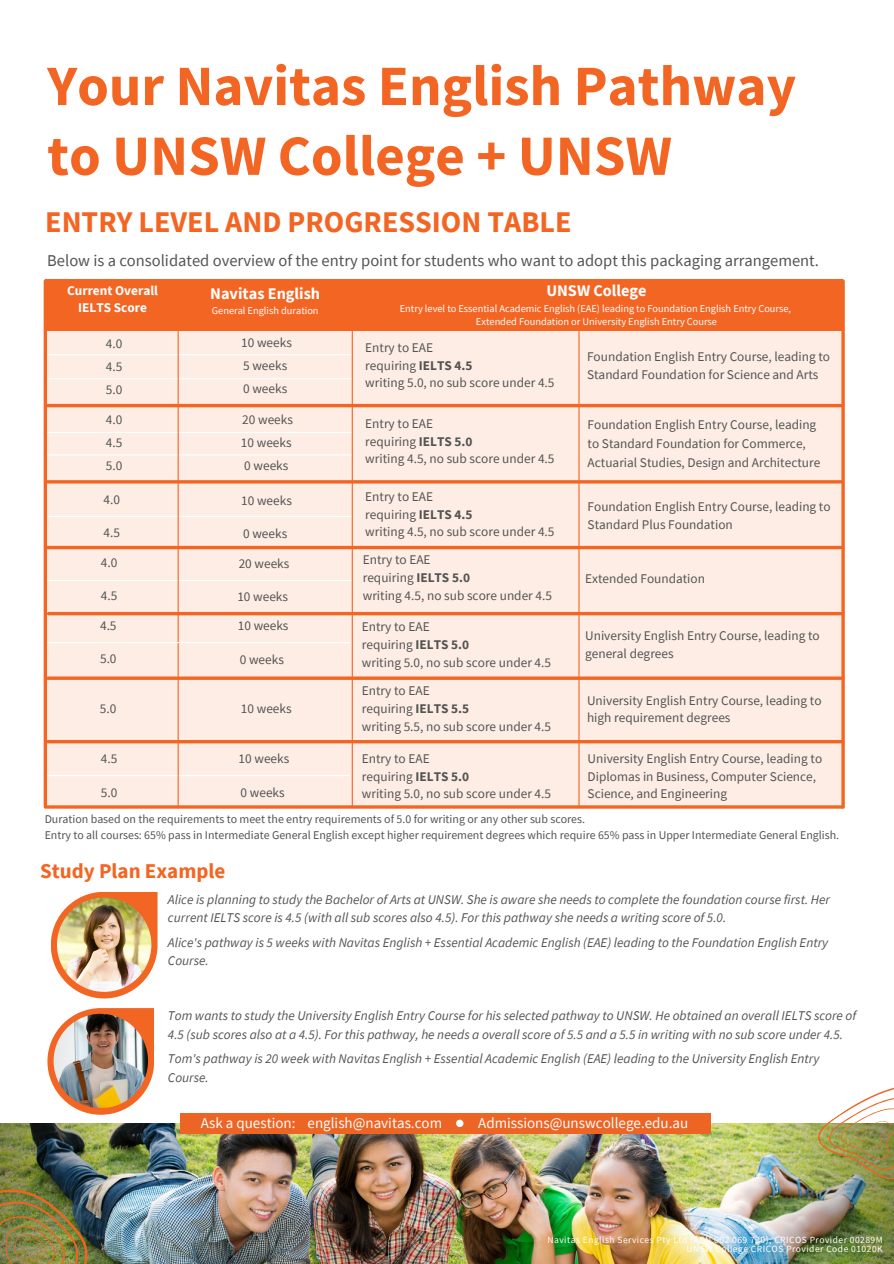
<style>
.page{position:relative;width:894px;height:1264px;background:#fff}
.page>*{position:absolute;margin:0;border:0;box-sizing:border-box;transform-origin:0 0}
.t1{font:700 57px "Source Sans Pro";color:#f36523}
.t2{font:700 30px "Source Sans Pro";color:#f36523}
.t3{font:700 21px "Source Sans Pro";color:#f36523}
.t4{font:16.5px "Source Sans Pro";color:#545454}
.t5{font:700 16.2px "Source Sans Pro";color:#fff}
.t6{font:15px "Source Sans Pro";color:#fff}
.t7{font:13.35px/17.7px "Source Sans Pro";color:#545454}
.t8{font:italic 13.35px/18.5px "Source Sans Pro";color:#545454}
.t9{font:700 13.35px "Source Sans Pro";color:#fff}
.t10{font:11.85px "Source Sans Pro";color:#545454}
.t11{font:10.35px "Source Sans Pro";color:#fff}
.t12{font:9.45px "Source Sans Pro";letter-spacing:.05em;color:#fff}
.s1{font-weight:700}
</style>
<div class="page">
<img style="left:1px;top:1123px;width:892px;height:140px">
<div style="left:45px;top:309px;width:797px;height:497px;background:#fdede5"></div>
<svg style="left:47px;top:676px;width:794px;height:4px;background:#f47940"></svg>
<hr style="left:841px;top:281px;width:3px;height:526px;background:#f36523">
<div style="left:45px;top:279px;width:797px;height:51px;background:#f36523"></div>
<hr style="left:578px;top:331px;width:1px;height:476px;background:#f36523">
<hr style="left:47px;top:404px;width:795px;height:3px;background:#f36523">
<hr style="left:47px;top:480px;width:794px;height:3px;background:#f36523">
<hr style="left:48px;top:612px;width:794px;height:3px;background:#f36523">
<hr style="left:45px;top:378px;width:307px;height:1px;background:#fff">
<hr style="left:46px;top:454px;width:305px;height:1px;background:#fff">
<hr style="left:47px;top:432px;width:304px;height:1px;background:#fff">
<hr style="left:46px;top:354px;width:306px;height:1px;background:#fff">
<hr style="left:45px;top:775px;width:304px;height:1px;background:#fff">
<svg style="left:51px;top:892px;width:106px;height:106px"></svg>
<img style="left:57px;top:897px;width:94px;height:94px">
<hr style="left:47px;top:580px;width:304px;height:1px;background:#fff">
<hr style="left:47px;top:546px;width:794px;height:3px;background:#f36523">
<hr style="left:48px;top:516px;width:304px;height:1px;background:#fff">
<hr style="left:177px;top:331px;width:2px;height:476px;background:#f36523">
<hr style="left:45px;top:642px;width:305px;height:1px;background:#fff">
<hr style="left:47px;top:740px;width:795px;height:3px;background:#f36523">
<hr style="left:47px;top:805px;width:795px;height:3px;background:#f36523">
<hr style="left:351px;top:331px;width:2px;height:476px;background:#f36523">
<hr style="left:44px;top:281px;width:3px;height:526px;background:#f36523">
<svg style="left:47px;top:1008px;width:107px;height:106px"></svg>
<img style="left:54px;top:1013px;width:94px;height:95px">
<div style="left:181px;top:1113px;width:529px;height:20px;background:#ec6525"></div>
<div style="left:456px;top:1119px;width:7px;height:8px;background:#fff;border-radius:50%"></div>
<img style="left:0;top:1189px;width:89px;height:74px">
<img style="left:812px;top:1088px;width:81px;height:115px">
<p class="t1" style="left:47px;top:49px;width:750px">Your Navitas English Pathway</p>
<p class="t1" style="left:47px;top:119px;width:626px">to UNSW College + UNSW</p>
<p class="t2" style="left:45px;top:202px;width:527px">ENTRY LEVEL AND PROGRESSION TABLE</p>
<p class="t4" style="left:47px;top:249px;width:773px">Below is a consolidated overview of the entry point for students who want to adopt this packaging arrangement.</p>
<p class="t9" style="left:67px;top:281px;width:92px">Current Overall</p>
<p class="t9" style="left:78px;top:299px;width:70px">IELTS Score</p>
<p class="t7" style="left:106px;top:334px;width:18px">4.0</p>
<p class="t7" style="left:106px;top:357px;width:18px">4.5</p>
<p class="t7" style="left:106px;top:380px;width:18px">5.0</p>
<p class="t7" style="left:106px;top:410px;width:18px">4.0</p>
<p class="t7" style="left:106px;top:433px;width:18px">4.5</p>
<p class="t7" style="left:106px;top:457px;width:18px">5.0</p>
<p class="t7" style="left:103px;top:490px;width:18px">4.0</p>
<p class="t7" style="left:103px;top:523px;width:18px">4.5</p>
<p class="t7" style="left:101px;top:553px;width:18px">4.0</p>
<p class="t7" style="left:101px;top:586px;width:18px">4.5</p>
<p class="t7" style="left:100px;top:616px;width:18px">4.5</p>
<p class="t7" style="left:100px;top:649px;width:18px">5.0</p>
<p class="t7" style="left:100px;top:699px;width:18px">5.0</p>
<p class="t7" style="left:101px;top:749px;width:18px">4.5</p>
<p class="t7" style="left:101px;top:783px;width:18px">5.0</p>
<p class="t5" style="left:210px;top:283px;width:111px">Navitas English</p>
<p class="t11" style="left:212px;top:304px;width:108px">General English duration</p>
<p class="t7" style="left:241px;top:333px;width:52px">10 weeks</p>
<p class="t7" style="left:243px;top:356px;width:46px">5 weeks</p>
<p class="t7" style="left:243px;top:379px;width:46px">0 weeks</p>
<p class="t7" style="left:242px;top:410px;width:52px">20 weeks</p>
<p class="t7" style="left:241px;top:433px;width:52px">10 weeks</p>
<p class="t7" style="left:244px;top:457px;width:46px">0 weeks</p>
<p class="t7" style="left:241px;top:491px;width:52px">10 weeks</p>
<p class="t7" style="left:243px;top:524px;width:46px">0 weeks</p>
<p class="t7" style="left:238px;top:554px;width:52px">20 weeks</p>
<p class="t7" style="left:237px;top:587px;width:52px">10 weeks</p>
<p class="t7" style="left:238px;top:616px;width:52px">10 weeks</p>
<p class="t7" style="left:240px;top:650px;width:46px">0 weeks</p>
<p class="t7" style="left:241px;top:699px;width:52px">10 weeks</p>
<p class="t7" style="left:238px;top:749px;width:52px">10 weeks</p>
<p class="t7" style="left:240px;top:783px;width:46px">0 weeks</p>
<p class="t5" style="left:546px;top:280px;width:102px">UNSW College</p>
<p class="t11" style="left:400px;top:301px;width:393px">Entry level to Essential Academic English (EAE) leading to Foundation English Entry Course,</p>
<p class="t11" style="left:476px;top:315px;width:242px">Extended Foundation or University English Entry Course</p>
<p class="t7" style="left:365px;top:338px;width:69px">Entry to EAE</p>
<p class="t7" style="left:365px;top:356px;width:109px">requiring <span class="s1">IELTS 4.5</span></p>
<p class="t7" style="left:365px;top:374px;width:191px">writing 5.0, no sub score under 4.5</p>
<p class="t7" style="left:587px;top:347px;width:244px">Foundation English Entry Course, leading to<br>Standard Foundation for Science and Arts</p>
<p class="t7" style="left:365px;top:414px;width:69px">Entry to EAE</p>
<p class="t7" style="left:365px;top:432px;width:109px">requiring <span class="s1">IELTS 5.0</span></p>
<p class="t7" style="left:365px;top:450px;width:191px">writing 4.5, no sub score under 4.5</p>
<p class="t7" style="left:365px;top:487px;width:69px">Entry to EAE</p>
<p class="t7" style="left:365px;top:505px;width:109px">requiring <span class="s1">IELTS 4.5</span></p>
<p class="t7" style="left:365px;top:522px;width:191px">writing 4.5, no sub score under 4.5</p>
<p class="t7" style="left:362px;top:550px;width:69px">Entry to EAE</p>
<p class="t7" style="left:362px;top:568px;width:109px">requiring <span class="s1">IELTS 5.0</span></p>
<p class="t7" style="left:362px;top:586px;width:191px">writing 4.5, no sub score under 4.5</p>
<p class="t7" style="left:362px;top:618px;width:69px">Entry to EAE</p>
<p class="t7" style="left:362px;top:635px;width:109px">requiring <span class="s1">IELTS 5.0</span></p>
<p class="t7" style="left:362px;top:653px;width:191px">writing 5.0, no sub score under 4.5</p>
<p class="t7" style="left:362px;top:681px;width:69px">Entry to EAE</p>
<p class="t7" style="left:362px;top:699px;width:109px">requiring <span class="s1">IELTS 5.5</span></p>
<p class="t7" style="left:362px;top:717px;width:191px">writing 5.5, no sub score under 4.5</p>
<p class="t7" style="left:362px;top:749px;width:69px">Entry to EAE</p>
<p class="t7" style="left:362px;top:767px;width:109px">requiring <span class="s1">IELTS 5.0</span></p>
<p class="t7" style="left:362px;top:784px;width:191px">writing 5.0, no sub score under 4.5</p>
<p class="t7" style="left:587px;top:415px;width:234px;line-height:18.6px">Foundation English Entry Course, leading to Standard Foundation for Commerce,<br>Actuarial Studies, Design and Architecture</p>
<p class="t7" style="left:587px;top:497px;width:244px">Foundation English Entry Course, leading to</p>
<p class="t7" style="left:587px;top:515px;width:147px">Standard Plus Foundation</p>
<p class="t7" style="left:585px;top:569px;width:121px">Extended Foundation</p>
<p class="t7" style="left:585px;top:627px;width:236px">University English Entry Course, leading to general degrees</p>
<p class="t7" style="left:587px;top:691px;width:236px">University English Entry Course, leading to high requirement degrees</p>
<p class="t7" style="left:587px;top:749px;width:236px">University English Entry Course, leading to<br>Diplomas in Business, Computer Science,<br>Science, and Engineering</p>
<p class="t10" style="left:45px;top:811px;width:541px">Duration based on the requirements to meet the entry requirements of 5.0 for writing or any other sub scores.</p>
<p class="t10" style="left:45px;top:827px;width:795px">Entry to all courses: 65% pass in Intermediate General English except higher requirement degrees which require 65% pass in Upper Intermediate General English.</p>
<p class="t3" style="left:40px;top:857px;width:186px">Study Plan Example</p>
<p class="t8" style="left:168px;top:889px;width:663px">Alice is planning to study the Bachelor of Arts at UNSW. She is aware she needs to complete the foundation course first. Her current IELTS score is 4.5 (with all sub scores also 4.5). For this pathway she needs a writing score of 5.0.</p>
<p class="t8" style="left:168px;top:932px;width:661px">Alice's pathway is 5 weeks with Navitas English + Essential Academic English (EAE) leading to the Foundation English Entry<br>Course.</p>
<p class="t8" style="left:168px;top:1006px;width:689px">Tom wants to study the University English Entry Course for his selected pathway to UNSW. He obtained an overall IELTS score of<br>4.5 (sub scores also at a 4.5). For this pathway, he needs a overall score of 5.5 and a 5.5 in writing with no sub score under 4.5.</p>
<p class="t8" style="left:168px;top:1049px;width:652px">Tom's pathway is 20 week with Navitas English + Essential Academic English (EAE) leading to the University English Entry</p>
<p class="t8" style="left:168px;top:1067px;width:42px">Course.</p>
<p class="t6" style="left:201px;top:1113px;width:242px">Ask a question: english@navitas.com</p>
<p class="t6" style="left:478px;top:1113px;width:211px">Admissions@unswcollege.edu.au</p>
<p class="t12" style="left:547px;top:1233px;width:336px">Navitas English Services Pty Ltd (ACN 002 069 730), CRICOS Provider 00289M</p>
<p class="t12" style="left:686px;top:1243px;width:198px">UNSW College CRICOS Provider Code 01020K</p>
</div>
